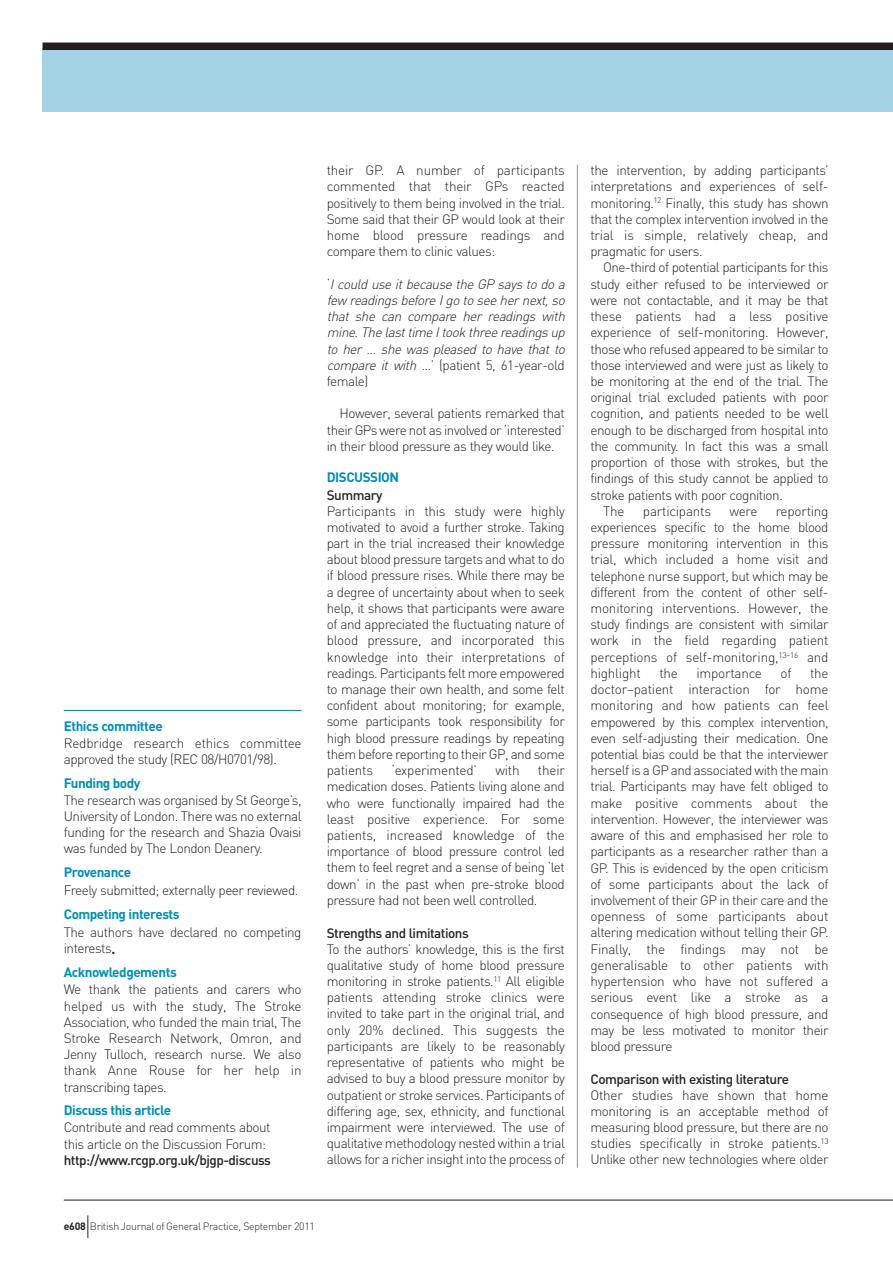
<style>
.page{position:relative;width:893px;height:1263px;background:#fff}
.page>*{position:absolute;margin:0;border:0;box-sizing:border-box;transform-origin:0 0}
.t1{font:300 13.5px/16.2px "DIN";letter-spacing:-.035em;color:#231f20;text-align:justify}
.t2{font:italic 300 13.5px/16.2px "DIN";color:#231f20}
.t3{font:700 13.5px "DIN";letter-spacing:-.035em;color:#008fb3}
.t4{font:500 13.5px "DIN";letter-spacing:-.035em;color:#231f20}
.t5{font:300 13.5px "DIN";letter-spacing:-.015em;color:#231f20}
.t6{font:300 10.5px "DIN";letter-spacing:-.025em;color:#231f20}
.s1{font-style:normal}
.s2{font-weight:700}
</style>
<div class="page">
<hr style="left:577px;top:165px;width:1px;height:1003px;background:#939598">
<div style="left:43px;top:48px;width:850px;height:64px;background:#a2d2e3"></div>
<div style="left:43px;top:43px;width:850px;height:7px;background:#231f20"></div>
<hr style="left:64px;top:710px;width:238px;height:1px;background:#0083a9">
<hr style="left:64px;top:1200px;width:829px;height:1px;background:#231f20">
<svg style="left:87px;top:1215px;width:1px;height:23px"></svg>
<p class="t3" style="left:64px;top:718px;width:101px">Ethics committee</p>
<p class="t1" style="left:64px;top:735px;width:239px">Redbridge research ethics committee approved the study (REC 08/H0701/98).</p>
<p class="t3" style="left:64px;top:775px;width:78px">Funding body</p>
<p class="t1" style="left:64px;top:792px;width:239px">The research was organised by St George’s, University of London. There was no external funding for the research and Shazia Ovaisi was funded by The London Deanery.</p>
<p class="t3" style="left:64px;top:865px;width:69px">Provenance</p>
<p class="t1" style="left:64px;top:882px;width:236px">Freely submitted; externally peer reviewed.</p>
<p class="t3" style="left:64px;top:906px;width:117px">Competing interests</p>
<p class="t1" style="left:64px;top:924px;width:239px">The authors have declared no competing interests.</p>
<p class="t3" style="left:64px;top:965px;width:115px">Acknowledgements</p>
<p class="t1" style="left:64px;top:981px;width:239px">We thank the patients and carers who helped us with the study, The Stroke Association, who funded the main trial, The Stroke Research Network, Omron, and Jenny Tulloch, research nurse. We also thank Anne Rouse for her help in transcribing tapes.</p>
<p class="t3" style="left:64px;top:1103px;width:109px">Discuss this article</p>
<p class="t1" style="left:64px;top:1120px;width:208px">Contribute and read comments about this article on the Discussion Forum:</p>
<p class="t4" style="left:64px;top:1152px;width:209px">http://www.rcgp.org.uk/bjgp-discuss</p>
<p class="t1" style="left:327px;top:162px;width:240px">their GP. A number of participants commented that their GPs reacted positively to them being involved in the trial.<br>Some said that their GP would look at their home blood pressure readings and compare them to clinic values:</p>
<p class="t2" style="left:327px;top:276px;width:242px"><span class="s1">‘</span> I could use it because the GP says to do a few readings before I go to see her next, so that she can compare her readings with mine. The last time I took three readings up to her ... she was pleased to have that to compare it with ...<span class="s1">’ (patient 5, 61-year-old female)</span></p>
<p class="t1" style="left:327px;top:406px;width:240px;text-indent:13px">However, several patients remarked that their GPs were not as involved or ‘interested’ in their blood pressure as they would like.</p>
<p class="t3" style="left:327px;top:470px;width:74px">DISCUSSION</p>
<p class="t4" style="left:327px;top:487px;width:57px">Summary</p>
<p class="t1" style="left:327px;top:503px;width:240px">Participants in this study were highly motivated to avoid a further stroke. Taking part in the trial increased their knowledge about blood pressure targets and what to do if blood pressure rises. While there may be a degree of uncertainty about when to seek help, it shows that participants were aware of and appreciated the fluctuating nature of blood pressure, and incorporated this knowledge into their interpretations of readings. Participants felt more empowered to manage their own health, and some felt confident about monitoring; for example, some participants took responsibility for high blood pressure readings by repeating them before reporting to their GP, and some patients</p>
<p class="t5" style="left:391px;top:762px;width:87px">‘experimented’</p>
<p class="t1" style="left:495px;top:762px;width:26px">with</p>
<p class="t1" style="left:327px;top:762px;width:240px;text-indent:211px">their medication doses. Patients living alone and who were functionally impaired had the least positive experience. For some patients, increased knowledge of the importance of blood pressure control led them to feel regret and a sense of being ‘let down’ in the past when pre-stroke blood pressure had not been well controlled.</p>
<p class="t4" style="left:327px;top:925px;width:143px">Strengths and limitations</p>
<p class="t1" style="left:327px;top:941px;width:240px">To the authors’ knowledge, this is the first qualitative study of home blood pressure monitoring in stroke patients.<sup>11</sup> All eligible patients attending stroke clinics were invited to take part in the original trial, and only 20% declined. This suggests the participants are likely to be reasonably representative of patients who might be advised to buy a blood pressure monitor by outpatient or stroke services. Participants of differing age, sex, ethnicity, and functional impairment were interviewed. The use of qualitative methodology nested within a trial allows for a richer insight into the process of</p>
<p class="t6" style="left:64px;top:1220px;width:253px"><span class="s2">e608</span> British Journal of General Practice, September 2011</p>
<p class="t1" style="left:590px;top:162px;width:240px">the intervention, by adding participants’ interpretations and experiences of self&shy;monitoring.<sup>12</sup> Finally, this study has shown that the complex intervention involved in the trial is simple, relatively cheap, and pragmatic for users.</p>
<p class="t1" style="left:603px;top:260px;width:227px">One-third of potential participants for this</p>
<p class="t1" style="left:590px;top:276px;width:240px">study either refused to be interviewed or</p>
<p class="t1" style="left:590px;top:292px;width:240px">were not contactable, and it may be that</p>
<p class="t5" style="left:590px;top:309px;width:240px">these patients had a less positive</p>
<p class="t1" style="left:590px;top:325px;width:240px">experience of self-monitoring. However,</p>
<p class="t1" style="left:590px;top:341px;width:240px">those who refused appeared to be similar to</p>
<p class="t1" style="left:590px;top:357px;width:240px">those interviewed and were just as likely to</p>
<p class="t1" style="left:590px;top:373px;width:240px">be monitoring at the end of the trial. The</p>
<p class="t1" style="left:590px;top:389px;width:240px">original trial excluded patients with poor</p>
<p class="t1" style="left:590px;top:406px;width:240px">cognition, and patients needed to be well</p>
<p class="t1" style="left:590px;top:422px;width:240px">enough to be discharged from hospital into</p>
<p class="t1" style="left:590px;top:438px;width:240px">the community. In fact this was a small</p>
<p class="t1" style="left:590px;top:454px;width:240px">proportion of those with strokes, but the</p>
<p class="t1" style="left:590px;top:470px;width:240px">findings of this study cannot be applied to</p>
<p class="t1" style="left:590px;top:487px;width:194px">stroke patients with poor cognition.</p>
<p class="t1" style="left:603px;top:503px;width:23px">The</p>
<p class="t5" style="left:643px;top:503px;width:70px">participants</p>
<p class="t1" style="left:729px;top:503px;width:30px">were</p>
<p class="t1" style="left:590px;top:503px;width:240px;text-indent:185px">reporting experiences specific to the home blood pressure monitoring intervention in this trial, which included a home visit and telephone nurse support, but which may be different from the content of other self&shy;monitoring interventions. However, the study findings are consistent with similar work in the field regarding patient perceptions of self-monitoring,<sup>13–16</sup> and highlight</p>
<p class="t1" style="left:590px;top:665px;width:240px;text-indent:220px">the doctor–patient interaction for home monitoring and how patients can feel empowered by this complex intervention, even self-adjusting their medication. One potential bias could be that the interviewer herself is a GP and associated with the main trial. Participants may have felt obliged to make positive comments about the intervention. However, the interviewer was aware of this and emphasised her role to participants as a researcher rather than a GP. This is evidenced by the open criticism of some participants about the lack of involvement of their GP in their care and the openness of some participants about altering medication without telling their GP.<br>Finally, the findings may not be generalisable to other patients with hypertension who have not suffered a serious event like a stroke as a consequence of high blood pressure, and may be less motivated to monitor their blood pressure</p>
<p class="t4" style="left:590px;top:1071px;width:200px">Comparison with existing literature</p>
<p class="t1" style="left:590px;top:1087px;width:240px">Other studies have shown that home monitoring is an acceptable method of measuring blood pressure, but there are no studies specifically in stroke patients.<sup>13<br></sup>Unlike other new technologies where older</p>
<p class="t1" style="left:659px;top:665px;width:20px">the</p>
<p class="t5" style="left:696px;top:665px;width:67px">importance</p>
<p class="t1" style="left:780px;top:665px;width:13px">of</p>
</div>
